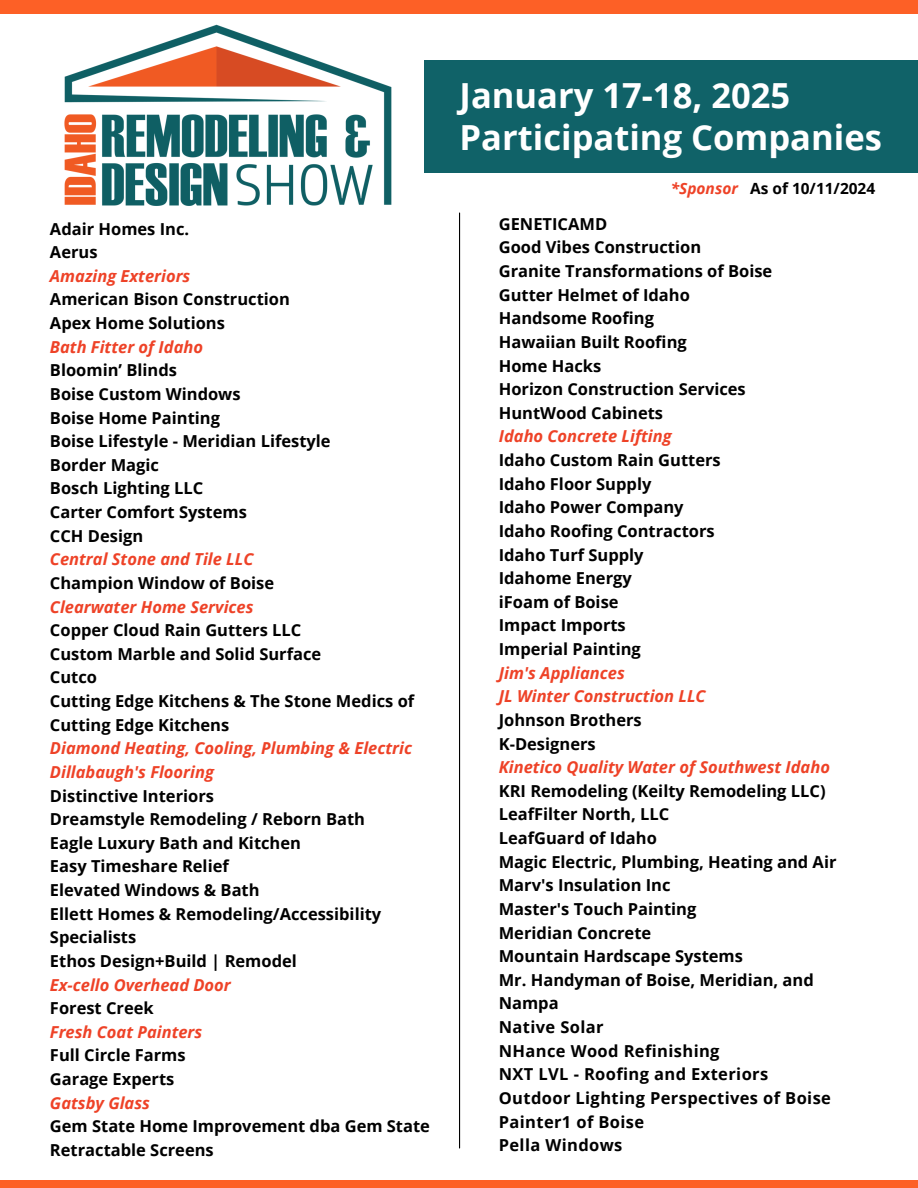
<style>
.page{position:relative;width:918px;height:1188px;background:#fff}
.page>*{position:absolute;margin:0;border:0;box-sizing:border-box;transform-origin:0 0}
.t1{font:700 34.5px/41.7px "Open Sans";color:#fff}
.t2{font:700 16.5px/23.7px "Open Sans";color:#000}
.t3{font:italic 700 16.5px "Open Sans";color:#ee4227}
.t4{font:700 16.5px "Open Sans";letter-spacing:.025em;color:#000}
.t5{font:700 15.45px "Open Sans";color:#000}
.t6{font:italic 700 15.45px "Open Sans";color:#ee4227}
</style>
<div class="page">
<div style="left:0;top:0;width:918px;height:13px;background:#fd6026"></div>
<div style="left:0;top:1180px;width:918px;height:8px;background:#fd6026"></div>
<div style="left:425px;top:61px;width:493px;height:112px;background:#106268"></div>
<hr style="left:459px;top:213px;width:1px;height:935px;background:#000">
<img style="left:0;top:13px;width:452px;height:193px">
<h1 class="t2" style="left:50px;top:216px;width:141px">Adair Homes Inc.</h1>
<p class="t2" style="left:50px;top:240px;width:49px">Aerus</p>
<p class="t3" style="left:50px;top:264px;width:142px">Amazing Exteriors</p>
<p class="t2" style="left:50px;top:287px;width:241px">American Bison Construction</p>
<p class="t2" style="left:50px;top:311px;width:176px">Apex Home Solutions</p>
<p class="t3" style="left:50px;top:335px;width:155px">Bath Fitter of Idaho</p>
<p class="t2" style="left:50px;top:358px;width:129px">Bloomin’ Blinds</p>
<p class="t2" style="left:50px;top:382px;width:192px">Boise Custom Windows</p>
<p class="t2" style="left:50px;top:405px;width:172px">Boise Home Painting</p>
<p class="t2" style="left:50px;top:429px;width:282px">Boise Lifestyle - Meridian Lifestyle</p>
<p class="t2" style="left:50px;top:453px;width:111px">Border Magic</p>
<p class="t2" style="left:50px;top:476px;width:155px">Bosch Lighting LLC</p>
<p class="t2" style="left:50px;top:500px;width:198px">Carter Comfort Systems</p>
<p class="t2" style="left:50px;top:523px;width:95px">CCH Design</p>
<p class="t3" style="left:50px;top:548px;width:205px">Central Stone and Tile LLC</p>
<p class="t2" style="left:50px;top:571px;width:226px">Champion Window of Boise</p>
<p class="t3" style="left:50px;top:595px;width:205px">Clearwater Home Services</p>
<p class="t2" style="left:50px;top:618px;width:253px">Copper Cloud Rain Gutters LLC</p>
<p class="t2" style="left:50px;top:642px;width:273px">Custom Marble and Solid Surface</p>
<p class="t2" style="left:50px;top:665px;width:49px">Cutco</p>
<p class="t2" style="left:50px;top:689px;width:366px">Cutting Edge Kitchens &amp; The Stone Medics of<br>Cutting Edge Kitchens</p>
<p class="t3" style="left:50px;top:737px;width:363px">Diamond Heating, Cooling, Plumbing &amp; Electric</p>
<p class="t3" style="left:50px;top:760px;width:166px">Dillabaugh's Flooring</p>
<p class="t2" style="left:50px;top:783px;width:166px">Distinctive Interiors</p>
<p class="t2" style="left:50px;top:807px;width:317px">Dreamstyle Remodeling / Reborn Bath</p>
<p class="t2" style="left:50px;top:831px;width:253px">Eagle Luxury Bath and Kitchen</p>
<p class="t2" style="left:50px;top:854px;width:180px">Easy Timeshare Relief</p>
<p class="t2" style="left:50px;top:878px;width:211px">Elevated Windows &amp; Bath</p>
<p class="t2" style="left:50px;top:901px;width:333px">Ellett Homes &amp; Remodeling/Accessibility<br>Specialists</p>
<p class="t2" style="left:50px;top:949px;width:248px">Ethos Design+Build | Remodel</p>
<p class="t3" style="left:50px;top:973px;width:182px">Ex-cello Overhead Door</p>
<p class="t2" style="left:50px;top:996px;width:105px">Forest Creek</p>
<p class="t3" style="left:50px;top:1020px;width:154px">Fresh Coat Painters</p>
<p class="t2" style="left:50px;top:1043px;width:137px">Full Circle Farms</p>
<p class="t2" style="left:50px;top:1067px;width:126px">Garage Experts</p>
<p class="t3" style="left:50px;top:1091px;width:102px">Gatsby Glass</p>
<p class="t2" style="left:50px;top:1114px;width:382px">Gem State Home Improvement dba Gem State<br>Retractable Screens</p>
<p class="t1" style="left:460px;top:74px;width:424px">January 17-18, 2025<br>Participating Companies</p>
<p class="t6" style="left:671px;top:178px;width:69px">*Sponsor</p>
<p class="t5" style="left:750px;top:178px;width:127px">As of 10/11/2024</p>
<p class="t2" style="left:499px;top:212px;width:110px">GENETICAMD</p>
<p class="t2" style="left:499px;top:235px;width:204px">Good Vibes Construction</p>
<p class="t2" style="left:499px;top:259px;width:275px">Granite Transformations of Boise</p>
<p class="t2" style="left:499px;top:282px;width:193px">Gutter Helmet of Idaho</p>
<p class="t2" style="left:499px;top:306px;width:157px">Handsome Roofing</p>
<p class="t2" style="left:499px;top:330px;width:190px">Hawaiian Built Roofing</p>
<p class="t2" style="left:499px;top:353px;width:104px">Home Hacks</p>
<p class="t2" style="left:499px;top:377px;width:249px">Horizon Construction Services</p>
<p class="t2" style="left:499px;top:401px;width:166px">HuntWood Cabinets</p>
<p class="t3" style="left:499px;top:425px;width:174px">Idaho Concrete Lifting</p>
<p class="t2" style="left:499px;top:448px;width:224px">Idaho Custom Rain Gutters</p>
<p class="t2" style="left:499px;top:471px;width:154px">Idaho Floor Supply</p>
<p class="t2" style="left:499px;top:495px;width:186px">Idaho Power Company</p>
<p class="t2" style="left:499px;top:519px;width:218px">Idaho Roofing Contractors</p>
<p class="t2" style="left:499px;top:542px;width:146px">Idaho Turf Supply</p>
<p class="t2" style="left:499px;top:566px;width:135px">Idahome Energy</p>
<p class="t2" style="left:499px;top:590px;width:121px">iFoam of Boise</p>
<p class="t2" style="left:499px;top:613px;width:129px">Impact Imports</p>
<p class="t2" style="left:499px;top:637px;width:144px">Imperial Painting</p>
<p class="t3" style="left:499px;top:661px;width:128px">Jim's Appliances</p>
<p class="t3" style="left:499px;top:685px;width:208px">JL Winter Construction LLC</p>
<p class="t2" style="left:499px;top:708px;width:145px">Johnson Brothers</p>
<p class="t2" style="left:499px;top:731px;width:99px">K-Designers</p>
<p class="t3" style="left:499px;top:756px;width:333px">Kinetico Quality Water of Southwest Idaho</p>
<p class="t2" style="left:499px;top:779px;width:328px">KRI Remodeling (Keilty Remodeling LLC)</p>
<p class="t2" style="left:499px;top:802px;width:172px">LeafFilter North, LLC</p>
<p class="t2" style="left:499px;top:826px;width:160px">LeafGuard of Idaho</p>
<p class="t2" style="left:499px;top:849px;width:339px">Magic Electric, Plumbing, Heating and Air</p>
<p class="t2" style="left:499px;top:873px;width:173px">Marv's Insulation Inc</p>
<p class="t2" style="left:499px;top:897px;width:199px">Master's Touch Painting</p>
<p class="t2" style="left:499px;top:920px;width:154px">Meridian Concrete</p>
<p class="t2" style="left:499px;top:944px;width:246px">Mountain Hardscape Systems</p>
<p class="t2" style="left:499px;top:968px;width:317px">Mr. Handyman of Boise, Meridian, and<br>Nampa</p>
<p class="t4" style="left:499px;top:1015px;width:106px">Native Solar</p>
<p class="t4" style="left:499px;top:1039px;width:222px">NHance Wood Refinishing</p>
<p class="t4" style="left:499px;top:1063px;width:271px">NXT LVL - Roofing and Exteriors</p>
<p class="t4" style="left:499px;top:1086px;width:334px">Outdoor Lighting Perspectives of Boise</p>
<p class="t4" style="left:499px;top:1110px;width:147px">Painter1 of Boise</p>
<p class="t4" style="left:499px;top:1134px;width:125px">Pella Windows</p>
</div>
